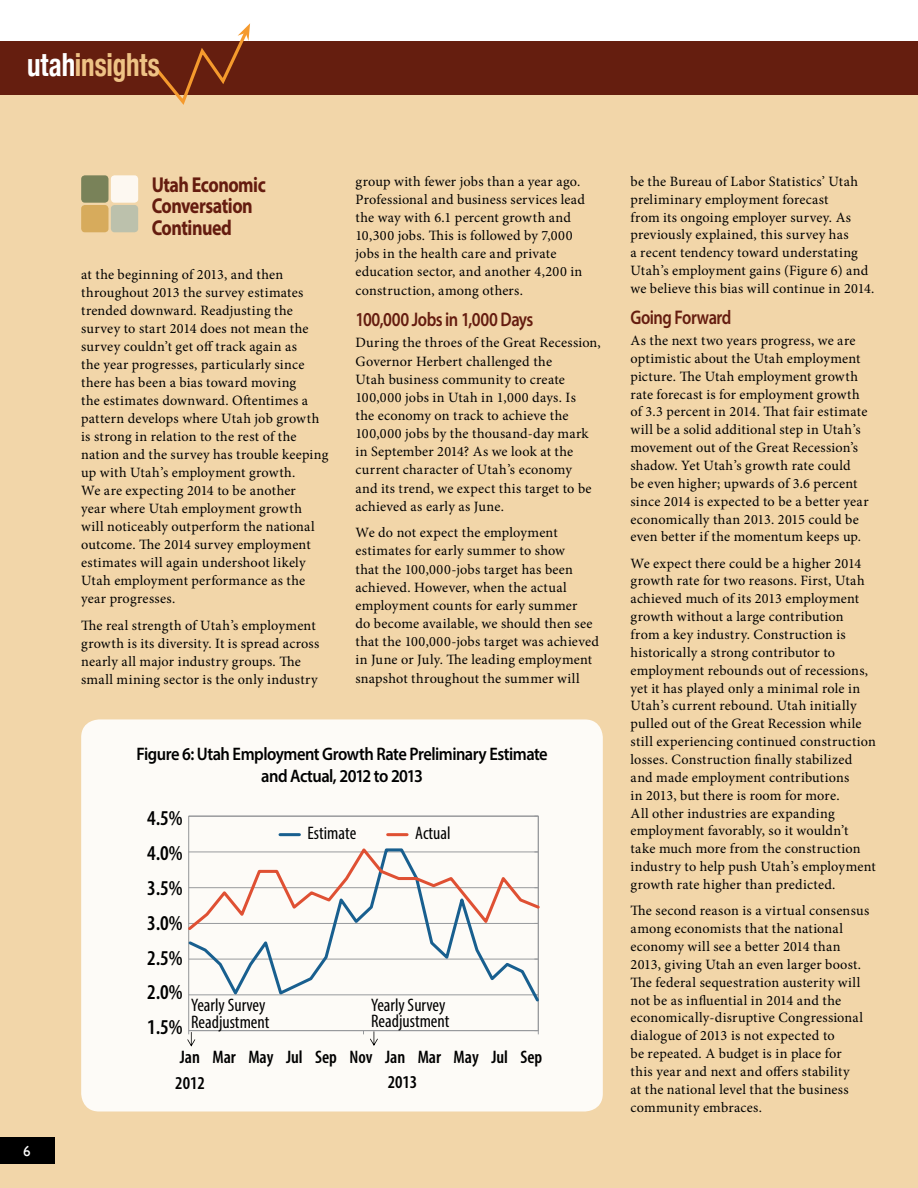
<style>
.page{position:relative;width:918px;height:1188px;background:#fff}
.page>*{position:absolute;margin:0;border:0;box-sizing:border-box;transform-origin:0 0}
.t1{font:700 condensed 31.8px "Helvetica Neue";letter-spacing:-.005em;color:#eec285;scale:.85 1}
.t2{font:700 21.6px/21.6px "Myriad Pro";letter-spacing:-.03em;color:#651c0f;scale:.83 1}
.t3{font:600 condensed 21.15px "Myriad Pro";color:#000}
.t4{font:600 19.8px "Myriad Pro";letter-spacing:-.03em;color:#651c0f;scale:.83 1}
.t5{font:600 18.15px/22.5px "Myriad Pro";letter-spacing:-.03em;color:#000;text-align:center;scale:.91 1}
.t6{font:condensed 18.15px/16.5px "Myriad Pro";color:#000}
.t7{font:600 condensed 18.15px/25.7px "Myriad Pro";color:#000}
.t8{font:15px "Gill Sans";color:#fff}
.t9{font:14.25px/17.9px "Minion Pro";letter-spacing:.015em;color:#000}
.s1{color:#fff}
</style>
<div class="page">
<div style="left:0;top:87px;width:918px;height:1101px;background:#f2d6a9"></div>
<div style="left:0;top:41px;width:918px;height:54px;background:#651e0f"></div>
<div style="left:0;top:1138px;width:54px;height:26px;background:#000"></div>
<svg style="left:153px;top:23px;width:97px;height:82px"></svg>
<div style="left:81px;top:719px;width:522px;height:393px;background:#fdfbf7;border-radius:18px"></div>
<div style="left:81px;top:175px;width:27px;height:28px;background:#798259;border-radius:4px"></div>
<div style="left:81px;top:205px;width:27px;height:27px;background:#d7ab5c;border-radius:4px"></div>
<div style="left:111px;top:175px;width:27px;height:28px;background:#fdf8f1;border-radius:4px"></div>
<div style="left:111px;top:205px;width:27px;height:27px;background:#bcc1ac;border-radius:4px"></div>
<hr style="left:538px;top:816px;width:1px;height:215px;background:#989a9d">
<hr style="left:189px;top:1030px;width:349px;height:1px;background:#989a9d">
<svg style="left:188px;top:933px;width:351px;height:71px"></svg>
<svg style="left:188px;top:845px;width:352px;height:88px"></svg>
<hr style="left:280px;top:833px;width:19px;height:3px;background:#185f8f">
<hr style="left:388px;top:833px;width:19px;height:3px;background:#df5033">
<svg style="left:187px;top:1031px;width:8px;height:16px"></svg>
<svg style="left:370px;top:1031px;width:8px;height:15px"></svg>
<h1 class="t1" style="left:27px;top:38px;width:158px"><span class="s1">utah</span>insights</h1>
<p class="t8" style="left:23px;top:1142px;width:9px">6</p>
<h2 class="t2" style="left:152px;top:173px;width:139px">Utah Economic<br>Conversation<br>Continued</h2>
<p class="t9" style="left:81px;top:266px;width:249px">at the beginning of 2013, and then throughout 2013 the survey estimates trended downward. Readjusting the survey to start 2014 does not mean the survey couldn’t get off track again as<br>the year progresses, particularly since there has been a bias toward moving<br>the estimates downward. Oftentimes a pattern develops where Utah job growth is strong in relation to the rest of the nation and the survey has trouble keeping up with Utah’s employment growth.<br>We are expecting 2014 to be another<br>year where Utah employment growth<br>will noticeably outperform the national outcome. The 2014 survey employment estimates will again undershoot likely Utah employment performance as the year progresses.</p>
<p class="t9" style="left:81px;top:616px;width:240px">The real strength of Utah’s employment growth is its diversity. It is spread across nearly all major industry groups. The small mining sector is the only industry</p>
<p class="t9" style="left:356px;top:172px;width:231px">group with fewer jobs than a year ago.<br>Professional and business services lead the way with 6.1 percent growth and 10,300 jobs. This is followed by 7,000 jobs in the health care and private education sector, and another 4,200 in construction, among others.</p>
<h3 class="t4" style="left:356px;top:306px;width:216px">100,000 Jobs in 1,000 Days</h3>
<p class="t9" style="left:356px;top:334px;width:247px">During the throes of the Great Recession, Governor Herbert challenged the<br>Utah business community to create 100,000 jobs in Utah in 1,000 days. Is<br>the economy on track to achieve the 100,000 jobs by the thousand-day mark in September 2014? As we look at the current character of Utah’s economy<br>and its trend, we expect this target to be achieved as early as June.</p>
<p class="t9" style="left:356px;top:524px;width:245px">We do not expect the employment estimates for early summer to show<br>that the 100,000-jobs target has been achieved. However, when the actual employment counts for early summer<br>do become available, we should then see that the 100,000-jobs target was achieved in June or July. The leading employment snapshot throughout the summer will</p>
<p class="t5" style="left:137px;top:742px;width:453px">Figure 6: Utah Employment Growth Rate Preliminary Estimate and Actual, 2012 to 2013</p>
<h3 class="t3" style="left:147px;top:806px;width:37px">4.5%</h3>
<h3 class="t3" style="left:147px;top:841px;width:37px">4.0%</h3>
<h3 class="t3" style="left:147px;top:876px;width:37px">3.5%</h3>
<h3 class="t3" style="left:147px;top:911px;width:37px">3.0%</h3>
<h3 class="t3" style="left:147px;top:946px;width:37px">2.5%</h3>
<h3 class="t3" style="left:147px;top:981px;width:37px">2.0%</h3>
<h3 class="t3" style="left:147px;top:1016px;width:37px">1.5%</h3>
<p class="t6" style="left:308px;top:825px;width:50px">Estimate</p>
<p class="t6" style="left:415px;top:825px;width:37px">Actual</p>
<p class="t6" style="left:191px;top:997px;width:80px">Yearly Survey<br>Readjustment</p>
<p class="t6" style="left:371px;top:996px;width:80px">Yearly Survey<br>Readjustment</p>
<p class="t7" style="left:175px;top:1045px;width:31px">Jan<br>2012</p>
<p class="t7" style="left:388px;top:1045px;width:31px;line-height:25.2px;text-indent:-175px">Mar May Jul Sep Nov Jan<br>2013</p>
<p class="t7" style="left:418px;top:1045px;width:126px">Mar May Jul Sep</p>
<p class="t9" style="left:631px;top:172px;width:245px">be the Bureau of Labor Statistics’ Utah preliminary employment forecast<br>from its ongoing employer survey. As previously explained, this survey has<br>a recent tendency toward understating Utah’s employment gains (Figure 6) and we believe this bias will continue in 2014.</p>
<h3 class="t4" style="left:631px;top:304px;width:123px">Going Forward</h3>
<p class="t9" style="left:631px;top:332px;width:240px">As the next two years progress, we are optimistic about the Utah employment picture. The Utah employment growth rate forecast is for employment growth of 3.3 percent in 2014. That fair estimate will be a solid additional step in Utah’s movement out of the Great Recession’s shadow. Yet Utah’s growth rate could<br>be even higher; upwards of 3.6 percent since 2014 is expected to be a better year economically than 2013. 2015 could be even better if the momentum keeps up.</p>
<p class="t9" style="left:631px;top:554px;width:247px">We expect there could be a higher 2014 growth rate for two reasons. First, Utah achieved much of its 2013 employment growth without a large contribution from a key industry. Construction is historically a strong contributor to employment rebounds out of recessions, yet it has played only a minimal role in Utah’s current rebound. Utah initially pulled out of the Great Recession while still experiencing continued construction losses. Construction finally stabilized and made employment contributions<br>in 2013, but there is room for more.<br>All other industries are expanding employment favorably, so it wouldn’t take much more from the construction industry to help push Utah’s employment growth rate higher than predicted.</p>
<p class="t9" style="left:631px;top:902px;width:240px">The second reason is a virtual consensus among economists that the national economy will see a better 2014 than 2013, giving Utah an even larger boost.<br>The federal sequestration austerity will not be as influential in 2014 and the economically-disruptive Congressional dialogue of 2013 is not expected to<br>be repeated. A budget is in place for<br>this year and next and offers stability<br>at the national level that the business community embraces.</p>
</div>
